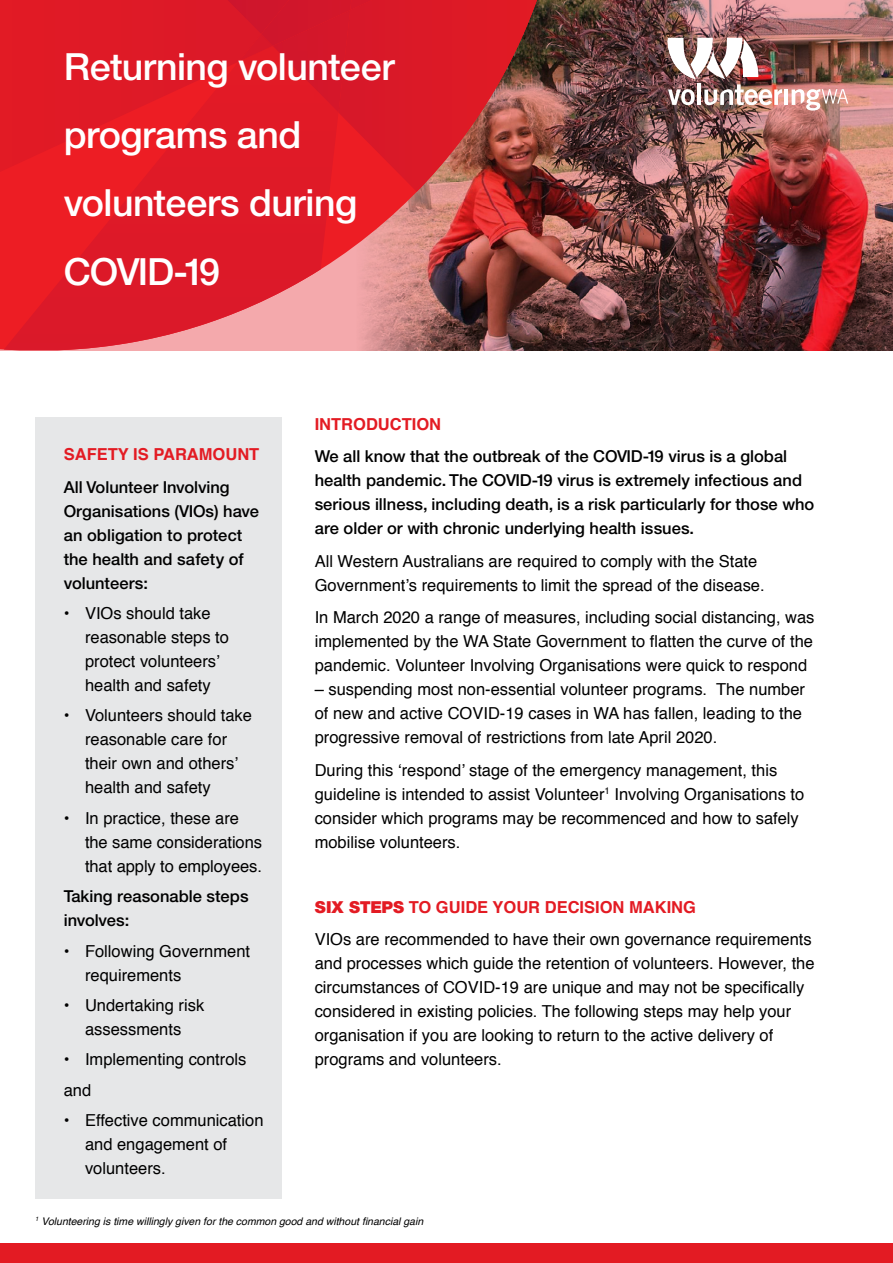
<style>
.page{position:relative;width:893px;height:1263px;background:#fff}
.page>*{position:absolute;margin:0;border:0;box-sizing:border-box;transform-origin:0 0}
.t1{font:500 37.5px/68.4px "Helvetica Neue";letter-spacing:-.015em;color:#fff}
.t2{font:16.5px/24px "Helvetica";color:#000}
.t3{font:500 16.5px/24px "Helvetica Neue";color:#000}
.t4{font:700 16.5px "Helvetica";color:#e31b23}
.t5{font:italic 10.5px "Helvetica";color:#000}
.s1{font-family:"Helvetica Neue";font-weight:900}
</style>
<div class="page">
<img style="left:0;top:0;width:893px;height:351px">
<img style="left:0;top:172px;width:537px;height:178px">
<svg style="left:4px;top:62px;width:335px;height:288px;background:#e32d38"></svg>
<svg style="left:0;top:0;width:261px;height:172px;background:#e11a25"></svg>
<img style="left:238px;top:34px;width:35px;height:28px">
<svg style="left:339px;top:0;width:198px;height:192px;background:#ca282e"></svg>
<img style="left:273px;top:46px;width:77px;height:67px">
<img style="left:227px;top:0;width:145px;height:34px">
<div style="left:261px;top:0;width:90px;height:46px;background:#d2172b"></div>
<div style="left:35px;top:417px;width:247px;height:782px;background:#e6e7e8"></div>
<img style="left:665px;top:38px;width:117px;height:67px">
<hr style="left:784px;top:89px;width:4px;height:16px;background:#fff">
<svg style="left:791px;top:89px;width:57px;height:22px"></svg>
<div style="left:0;top:1244px;width:893px;height:19px;background:#e31b23"></div>
<p class="t1" style="left:64px;top:32px;width:332px">Returning volunteer programs and volunteers during<br>COVID-19</p>
<p class="t4" style="left:64px;top:441px;width:197px">SAFETY IS PARAMOUNT</p>
<p class="t3" style="left:64px;top:475px;width:197px">All Volunteer Involving<br>Organisations (VIOs) have an obligation to protect the health and safety of volunteers:</p>
<p class="t2" style="left:85px;top:602px;width:146px;text-indent:-21px">• VIOs should take reasonable steps to protect volunteers’ health and safety</p>
<p class="t2" style="left:85px;top:704px;width:168px;text-indent:-21px">• Volunteers should take reasonable care for their own and others’ health and safety</p>
<p class="t2" style="left:85px;top:806px;width:179px;text-indent:-21px">• In practice, these are the same considerations that apply to employees.</p>
<p class="t3" style="left:64px;top:884px;width:186px">Taking reasonable steps involves:</p>
<p class="t2" style="left:85px;top:939px;width:167px;text-indent:-21px">• Following Government requirements</p>
<p class="t2" style="left:64px;top:994px;width:142px;text-align:center">• Undertaking risk assessments</p>
<p class="t2" style="left:64px;top:1048px;width:184px">• Implementing controls</p>
<p class="t2" style="left:64px;top:1078px;width:29px">and</p>
<p class="t2" style="left:85px;top:1109px;width:180px;text-indent:-21px">• Effective communication and engagement of volunteers.</p>
<p class="t4" style="left:315px;top:410px;width:128px">INTRODUCTION</p>
<p class="t3" style="left:315px;top:444px;width:501px">We all know that the outbreak of the COVID-19 virus is a global health pandemic. The COVID-19 virus is extremely infectious and serious illness, including death, is a risk particularly for those who are older or with chronic underlying health issues.</p>
<p class="t2" style="left:315px;top:549px;width:451px">All Western Australians are required to comply with the State<br>Government’s requirements to limit the spread of the disease.</p>
<p class="t2" style="left:315px;top:606px;width:501px;text-align:justify">In March 2020 a range of measures, including social distancing, was implemented by the WA State Government to flatten the curve of the pandemic. Volunteer Involving Organisations were quick to respond</p>
<p class="t2" style="left:315px;top:678px;width:492px">– suspending most non-essential volunteer programs. The number of new and active COVID-19 cases in WA has fallen, leading to the progressive removal of restrictions from late April 2020.</p>
<p class="t2" style="left:315px;top:758px;width:491px">During this ‘respond’ stage of the emergency management, this guideline is intended to assist Volunteer<sup>1</sup> Involving Organisations to consider which programs may be recommenced and how to safely mobilise volunteers.</p>
<p class="t4" style="left:315px;top:893px;width:383px"><span class="s1">SIX STEPS</span> TO GUIDE YOUR DECISION MAKING</p>
<p class="t2" style="left:315px;top:928px;width:501px">VIOs are recommended to have their own governance requirements and processes which guide the retention of volunteers. However, the circumstances of COVID-19 are unique and may not be specifically considered in existing policies. The following steps may help your organisation if you are looking to return to the active delivery of programs and volunteers.</p>
<p class="t5" style="left:35px;top:1213px;width:389px"><sup>1</sup> Volunteering is time willingly given for the common good and without financial gain</p>
</div>
